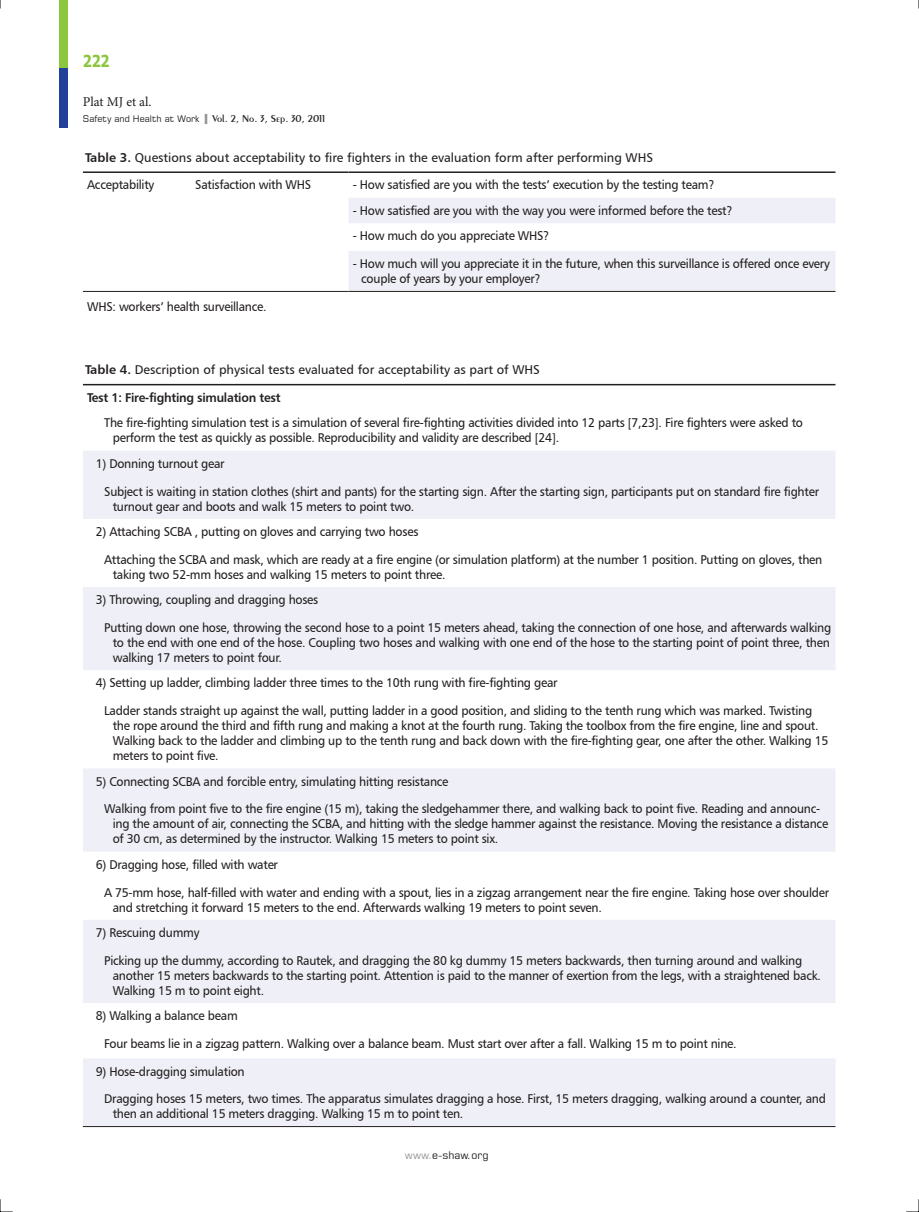
<style>
.page{position:relative;width:919px;height:1212px;background:#fff}
.page>*{position:absolute;margin:0;border:0;box-sizing:border-box;transform-origin:0 0}
.t1{font:700 16.5px "Tahoma";color:#8bc63e;scale:.85 1}
.t2{font:13.5px "Minion Pro";color:#231f20}
.표_본문{font:12.75px/15px "Humanist 777 BT Roman B";letter-spacing:-.02em;color:#231f20;scale:.95 1}
.표_-_제목{font:12.75px "Humanist 777 BT Roman B";color:#231f20}
.표_본문-2{font:12.75px "Humanist 777 BT Bold B";letter-spacing:-.02em;color:#231f20;scale:.95 1}
.t3{font:600 10.5px "Exotic 350 BT";color:#231f20}
.t4{font:10.5px "Square 721 BT";color:#231f20}
.s1{font-family:"Square 721 BT";font-weight:400;font-size:9px}
.s2{font-family:"Ewie D";font-weight:400;font-size:12px;color:#939598}
.s3{font-family:"Humanist 777 BT Bold B"}
.s4{color:#939598}
</style>
<div class="page">
<div style="left:60px;top:0;width:8px;height:68px;background:#8bc63e"></div>
<div style="left:60px;top:68px;width:8px;height:60px;background:#223f99"></div>
<svg style="left:348px;top:198px;width:487px;height:93px;fill:#eff0f7"></svg>
<hr style="left:83px;top:171px;width:108px;height:2px;background:#231f20">
<hr style="left:191px;top:171px;width:157px;height:2px;background:#231f20">
<hr style="left:348px;top:171px;width:487px;height:2px;background:#231f20">
<hr style="left:83px;top:291px;width:108px;height:1px;background:#231f20">
<hr style="left:191px;top:291px;width:157px;height:1px;background:#231f20">
<hr style="left:348px;top:291px;width:487px;height:1px;background:#231f20">
<svg style="left:83px;top:451px;width:752px;height:675px;fill:#eff0f7"></svg>
<hr style="left:83px;top:384px;width:752px;height:1px;background:#231f20">
<hr style="left:83px;top:1126px;width:752px;height:1px;background:#231f20">
<svg style="left:0;top:1199px;width:13px;height:13px"></svg>
<svg style="left:906px;top:1199px;width:13px;height:13px"></svg>
<p class="t1" style="left:83px;top:50px;width:33px">222</p>
<p class="t2" style="left:83px;top:93px;width:70px">Plat MJ et al.</p>
<p class="t3" style="left:83px;top:113px;width:244px"><span class="s1">Safety and Health at Work</span> <span class="s2">|</span> Vol. 2, No. 3, Sep. 30, 2011</p>
<p class="표_-_제목" style="left:85px;top:149px;width:569px"><span class="s3">Table 3.</span> Questions about acceptability to fire fighters in the evaluation form after performing WHS</p>
<p class="표_본문" style="left:87px;top:177px;width:72px">Acceptability</p>
<p class="표_본문" style="left:195px;top:177px;width:123px">Satisfaction with WHS</p>
<p class="표_본문" style="left:353px;top:177px;width:382px">- How satisfied are you with the tests’ execution by the testing team?</p>
<p class="표_본문" style="left:353px;top:203px;width:401px">- How satisfied are you with the way you were informed before the test?</p>
<p class="표_본문" style="left:353px;top:228px;width:209px">- How much do you appreciate WHS?</p>
<p class="표_본문" style="left:361px;top:256px;width:494px;text-indent:-9px">- How much will you appreciate it in the future, when this surveillance is offered once every couple of years by your employer?</p>
<p class="표_본문" style="left:87px;top:299px;width:190px">WHS: workers’ health surveillance.</p>
<p class="표_-_제목" style="left:85px;top:362px;width:456px"><span class="s3">Table 4.</span> Description of physical tests evaluated for acceptability as part of WHS</p>
<p class="표_본문-2" style="left:87px;top:389px;width:205px">Test 1: Fire-fighting simulation test</p>
<p class="표_본문" style="left:113px;top:415px;width:728px;text-indent:-9px">The fire-fighting simulation test is a simulation of several fire-fighting activities divided into 12 parts [7,23]. Fire fighters were asked to perform the test as quickly as possible. Reproducibility and validity are described [24].</p>
<p class="표_본문" style="left:96px;top:456px;width:137px">1) Donning turnout gear</p>
<p class="표_본문" style="left:113px;top:483px;width:745px;text-indent:-9px">Subject is waiting in station clothes (shirt and pants) for the starting sign. After the starting sign, participants put on standard fire fighter turnout gear and boots and walk 15 meters to point two.</p>
<p class="표_본문" style="left:96px;top:524px;width:341px">2) Attaching SCBA , putting on gloves and carrying two hoses</p>
<p class="표_본문" style="left:113px;top:551px;width:748px;text-indent:-9px">Attaching the SCBA and mask, which are ready at a fire engine (or simulation platform) at the number 1 position. Putting on gloves, then taking two 52-mm hoses and walking 15 meters to point three.</p>
<p class="표_본문" style="left:96px;top:592px;width:236px">3) Throwing, coupling and dragging hoses</p>
<p class="표_본문" style="left:113px;top:620px;width:757px;text-align:justify;text-indent:-9px">Putting down one hose, throwing the second hose to a point 15 meters ahead, taking the connection of one hose, and afterwards walking to the end with one end of the hose. Coupling two hoses and walking with one end of the hose to the starting point of point three, then walking 17 meters to point four.</p>
<p class="표_본문" style="left:96px;top:675px;width:487px">4) Setting up ladder, climbing ladder three times to the 10th rung with fire-fighting gear</p>
<p class="표_본문" style="left:113px;top:703px;width:754px;text-indent:-9px">Ladder stands straight up against the wall, putting ladder in a good position, and sliding to the tenth rung which was marked. Twisting the rope around the third and fifth rung and making a knot at the fourth rung. Taking the toolbox from the fire engine, line and spout.<br>Walking back to the ladder and climbing up to the tenth rung and back down with the fire-fighting gear, one after the other. Walking 15 meters to point five.</p>
<p class="표_본문" style="left:96px;top:773px;width:373px">5) Connecting SCBA and forcible entry, simulating hitting resistance</p>
<p class="표_본문" style="left:113px;top:801px;width:754px;text-indent:-9px">Walking from point five to the fire engine (15 m), taking the sledgehammer there, and walking back to point five. Reading and announc&shy;ing the amount of air, connecting the SCBA, and hitting with the sledge hammer against the resistance. Moving the resistance a distance of 30 cm, as determined by the instructor. Walking 15 meters to point six.</p>
<p class="표_본문" style="left:96px;top:857px;width:193px">6) Dragging hose, filled with water</p>
<p class="표_본문" style="left:113px;top:884px;width:755px;text-indent:-9px">A 75-mm hose, half-filled with water and ending with a spout, lies in a zigzag arrangement near the fire engine. Taking hose over shoulder and stretching it forward 15 meters to the end. Afterwards walking 19 meters to point seven.</p>
<p class="표_본문" style="left:96px;top:925px;width:111px">7) Rescuing dummy</p>
<p class="표_본문" style="left:113px;top:952px;width:747px;text-indent:-9px">Picking up the dummy, according to Rautek, and dragging the 80 kg dummy 15 meters backwards, then turning around and walking another 15 meters backwards to the starting point. Attention is paid to the manner of exertion from the legs, with a straightened back.<br>Walking 15 m to point eight.</p>
<p class="표_본문" style="left:96px;top:1008px;width:151px">8) Walking a balance beam</p>
<p class="표_본문" style="left:104px;top:1036px;width:667px">Four beams lie in a zigzag pattern. Walking over a balance beam. Must start over after a fall. Walking 15 m to point nine.</p>
<p class="표_본문" style="left:96px;top:1063px;width:158px">9) Hose-dragging simulation</p>
<p class="표_본문" style="left:113px;top:1091px;width:752px;text-indent:-9px">Dragging hoses 15 meters, two times. The apparatus simulates dragging a hose. First, 15 meters dragging, walking around a counter, and then an additional 15 meters dragging. Walking 15 m to point ten.</p>
<p class="t4" style="left:405px;top:1148px;width:85px"><span class="s4">www.</span>e-shaw.org</p>
</div>
